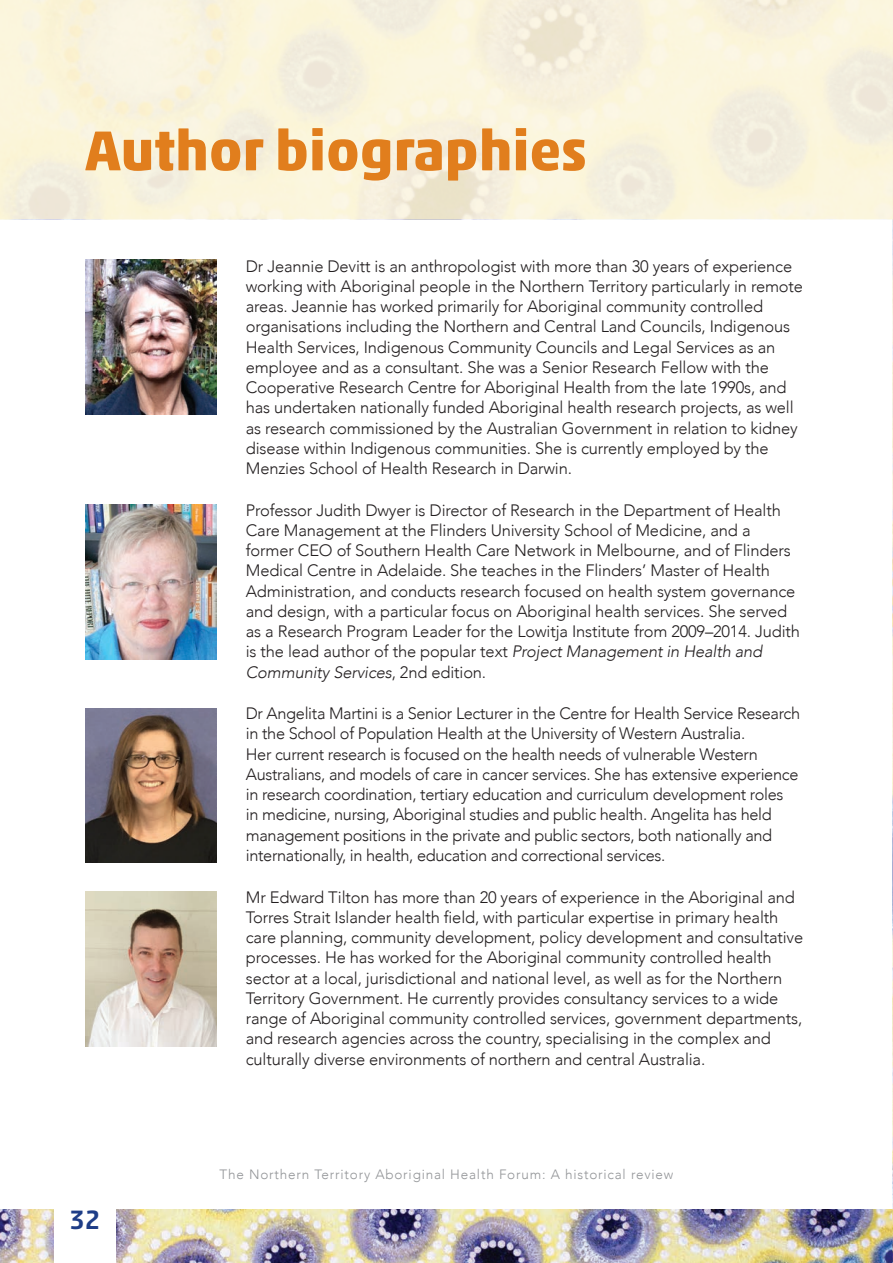
<style>
.page{position:relative;width:893px;height:1263px;background:#fff}
.page>*{position:absolute;margin:0;border:0;box-sizing:border-box;transform-origin:0 0}
.t1{font:700 57px "Akko Std";color:#e17e1d}
.t2{font:500 27px "Akko Std";color:#1e3d87}
.t3{font:300 16.5px/20.2px "Avenir";letter-spacing:-.01em;color:#231f20}
.t4{font:300 13.5px "Avenir";letter-spacing:.06em;color:#939598}
.s1{font-style:italic}
</style>
<div class="page">
<img style="left:0;top:1210px;width:892px;height:53px">
<div style="left:54px;top:1209px;width:62px;height:54px;background:#fff"></div>
<img style="left:85px;top:891px;width:131px;height:155px">
<img style="left:85px;top:708px;width:131px;height:155px">
<img style="left:892px;top:0;width:1px;height:1263px">
<img style="left:85px;top:259px;width:131px;height:155px">
<img style="left:85px;top:504px;width:131px;height:155px">
<h1 class="t1" style="left:85px;top:116px;width:503px">Author biographies</h1>
<p class="t3" style="left:246px;top:256px;width:559px">Dr Jeannie Devitt is an anthropologist with more than 30 years of experience working with Aboriginal people in the Northern Territory particularly in remote areas. Jeannie has worked primarily for Aboriginal community controlled organisations including the Northern and Central Land Councils, Indigenous Health Services, Indigenous Community Councils and Legal Services as an employee and as a consultant. She was a Senior Research Fellow with the Cooperative Research Centre for Aboriginal Health from the late 1990s, and has undertaken nationally funded Aboriginal health research projects, as well as research commissioned by the Australian Government in relation to kidney disease within Indigenous communities. She is currently employed by the Menzies School of Health Research in Darwin.</p>
<p class="t3" style="left:246px;top:500px;width:556px">Professor Judith Dwyer is Director of Research in the Department of Health Care Management at the Flinders University School of Medicine, and a former CEO of Southern Health Care Network in Melbourne, and of Flinders Medical Centre in Adelaide. She teaches in the Flinders’ Master of Health Administration, and conducts research focused on health system governance and design, with a particular focus on Aboriginal health services. She served as a Research Program Leader for the Lowitja Institute from 2009–2014. Judith is the lead author of the popular text <span class="s1">Project Management in Health and Community Services</span>, 2nd edition.</p>
<p class="t3" style="left:246px;top:703px;width:556px">Dr Angelita Martini is a Senior Lecturer in the Centre for Health Service Research in the School of Population Health at the University of Western Australia.<br>Her current research is focused on the health needs of vulnerable Western Australians, and models of care in cancer services. She has extensive experience in research coordination, tertiary education and curriculum development roles<br>in medicine, nursing, Aboriginal studies and public health. Angelita has held management positions in the private and public sectors, both nationally and internationally, in health, education and correctional services.</p>
<p class="t3" style="left:246px;top:887px;width:559px">Mr Edward Tilton has more than 20 years of experience in the Aboriginal and Torres Strait Islander health field, with particular expertise in primary health care planning, community development, policy development and consultative processes. He has worked for the Aboriginal community controlled health sector at a local, jurisdictional and national level, as well as for the Northern Territory Government. He currently provides consultancy services to a wide range of Aboriginal community controlled services, government departments, and research agencies across the country, specialising in the complex and culturally diverse environments of northern and central Australia.</p>
<h2 class="t2" style="left:70px;top:1203px;width:32px">32</h2>
<p class="t4" style="left:220px;top:1167px;width:455px">The Northern Territory Aboriginal Health Forum: A historical review</p>
</div>
